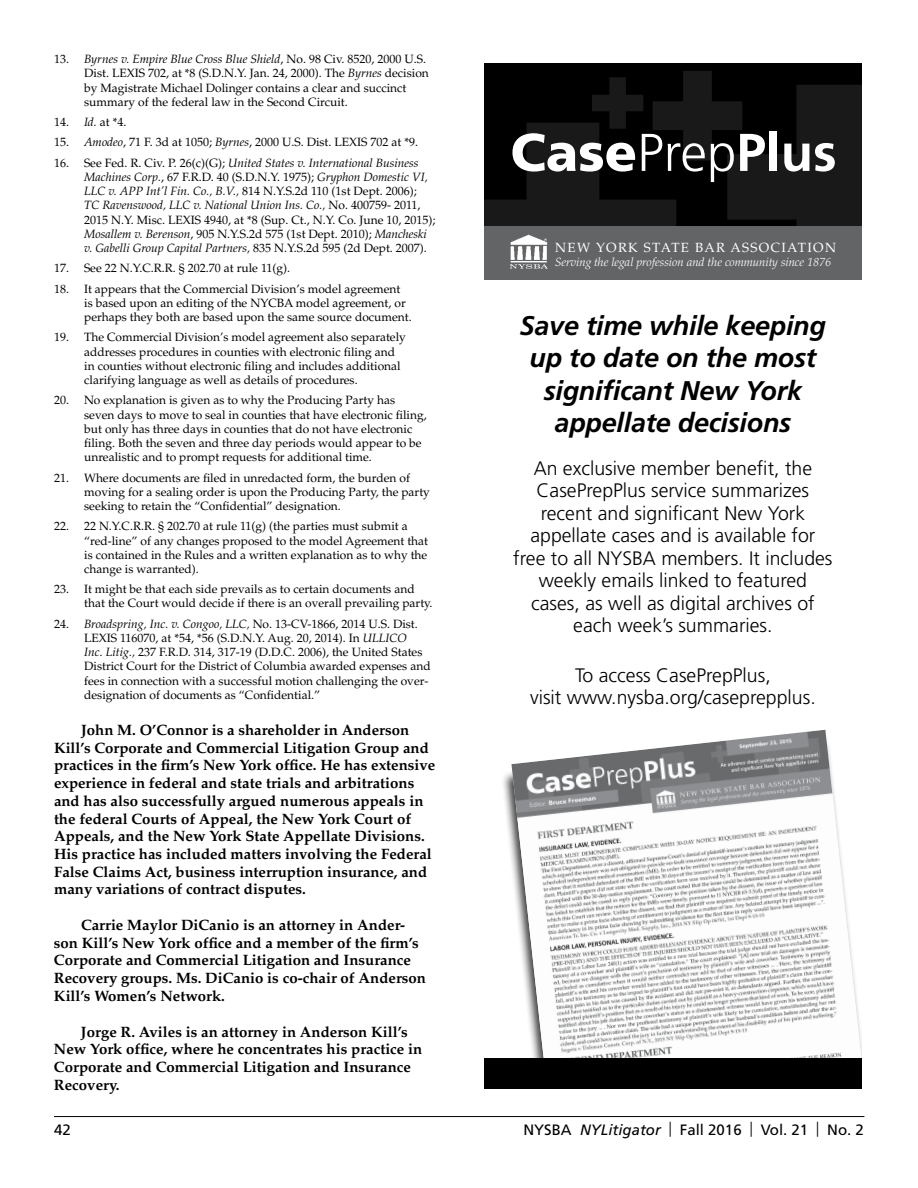
<style>
.page{position:relative;width:918px;height:1188px;background:#fff}
.page>*{position:absolute;margin:0;border:0;box-sizing:border-box;transform-origin:0 0}
.t1{font:900 53.1px "Frutiger";color:#fff}
.t2{font:italic 700 27px/32.4px "Frutiger";letter-spacing:-.01em;color:#000;text-align:center}
.t3{font:300 19.5px/22.5px "Frutiger";color:#000;text-align:center}
.t4{font:700 15px/17.7px "Palatino";color:#000}
.t5{font:15px "Frutiger";color:#000}
.t6{font:13.35px "Palatino";letter-spacing:.1em;color:#fff}
.t7{font:12px/14.2px "Palatino";color:#000}
.t8{font:italic 300 12px "Palatino";color:#fff}
.s1{font-style:italic}
.s2{font-weight:300}
.s3{font-weight:700}
</style>
<div class="page">
<hr style="left:54px;top:1116px;width:810px;height:1px;background:#000">
<div style="left:484px;top:63px;width:378px;height:164px;background:#000"></div>
<svg style="left:484px;top:71px;width:378px;height:155px"></svg>
<div style="left:484px;top:226px;width:378px;height:54px;background:#636466"></div>
<img style="left:510px;top:234px;width:38px;height:35px">
<div style="left:501px;top:736px;width:366px;height:352px;background:#000;opacity:.75"></div>
<img style="left:511px;top:730px;width:351px;height:328px">
<div style="left:484px;top:1058px;width:378px;height:31px;background:#000"></div>
<div style="left:862px;top:999px;width:14px;height:91px;background:#fff"></div>
<p class="t7" style="left:84px;top:52px;width:346px;text-indent:-30px">13. <span class="s1">Byrnes v. Empire Blue Cross Blue Shield</span>, No. 98 Civ. 8520, 2000 U.S.<br>Dist. LEXIS 702, at *8 (S.D.N.Y. Jan. 24, 2000). The <span class="s1">Byrnes</span> decision by Magistrate Michael Dolinger contains a clear and succinct summary of the federal law in the Second Circuit.</p>
<p class="t7" style="left:54px;top:115px;width:74px">14. <span class="s1">Id.</span> at *4.</p>
<p class="t7" style="left:54px;top:135px;width:366px">15. <span class="s1">Amodeo</span>, 71 F. 3d at 1050; <span class="s1">Byrnes</span>, 2000 U.S. Dist. LEXIS 702 at *9.</p>
<p class="t7" style="left:84px;top:156px;width:353px;text-indent:-30px">16. See Fed. R. Civ. P. 26(c)(G); <span class="s1">United States v. International Business Machines Corp.</span>, 67 F.R.D. 40 (S.D.N.Y. 1975); <span class="s1">Gryphon Domestic VI, LLC v. APP Int’l Fin. Co., B.V.,</span> 814 N.Y.S.2d 110 (1st Dept. 2006);<br><span class="s1">TC Ravenswood, LLC v. National Union Ins. Co.,</span> No. 400759- 2011, 2015 N.Y. Misc. LEXIS 4940, at *8 (Sup. Ct., N.Y. Co. June 10, 2015); <span class="s1">Mosallem v. Berenson</span>, 905 N.Y.S.2d 575 (1st Dept. 2010); <span class="s1">Mancheski v. Gabelli Group Capital Partners,</span> 835 N.Y.S.2d 595 (2d Dept. 2007).</p>
<p class="t7" style="left:54px;top:261px;width:238px">17. See 22 N.Y.C.R.R. § 202.70 at rule 11(g).</p>
<p class="t7" style="left:84px;top:282px;width:329px;text-indent:-30px">18. It appears that the Commercial Division’s model agreement is based upon an editing of the NYCBA model agreement, or perhaps they both are based upon the same source document.</p>
<p class="t7" style="left:84px;top:330px;width:323px;text-indent:-30px">19. The Commercial Division’s model agreement also separately addresses procedures in counties with electronic filing and in counties without electronic filing and includes additional clarifying language as well as details of procedures.</p>
<p class="t7" style="left:84px;top:393px;width:344px;text-indent:-30px">20. No explanation is given as to why the Producing Party has seven days to move to seal in counties that have electronic filing, but only has three days in counties that do not have electronic filing. Both the seven and three day periods would appear to be unrealistic and to prompt requests for additional time.</p>
<p class="t7" style="left:84px;top:471px;width:347px;text-indent:-30px">21. Where documents are filed in unredacted form, the burden of moving for a sealing order is upon the Producing Party, the party seeking to retain the “Confidential” designation.</p>
<p class="t7" style="left:84px;top:519px;width:346px;text-indent:-30px">22. 22 N.Y.C.R.R. § 202.70 at rule 11(g) (the parties must submit a “red-line” of any changes proposed to the model Agreement that is contained in the Rules and a written explanation as to why the change is warranted).</p>
<p class="t7" style="left:84px;top:582px;width:350px;text-indent:-30px">23. It might be that each side prevails as to certain documents and that the Court would decide if there is an overall prevailing party.</p>
<p class="t7" style="left:84px;top:617px;width:348px;text-indent:-30px">24. <span class="s1">Broadspring, Inc. v. Congoo, LLC,</span> No. 13-CV-1866, 2014 U.S. Dist.<br>LEXIS 116070, at *54, *56 (S.D.N.Y. Aug. 20, 2014). In <span class="s1">ULLICO<br>Inc. Litig.,</span> 237 F.R.D. 314, 317-19 (D.D.C. 2006), the United States District Court for the District of Columbia awarded expenses and fees in connection with a successful motion challenging the over&shy;designation of documents as “Confidential.”</p>
<p class="t4" style="left:54px;top:721px;width:383px;text-indent:27px">John M. O’Connor is a shareholder in Anderson Kill’s Corporate and Commercial Litigation Group and practices in the firm’s New York office. He has extensive experience in federal and state trials and arbitrations and has also successfully argued numerous appeals in the federal Courts of Appeal, the New York Court of Appeals, and the New York State Appellate Divisions.<br>His practice has included matters involving the Federal False Claims Act, business interruption insurance, and many variations of contract disputes.</p>
<p class="t4" style="left:54px;top:916px;width:374px;text-indent:27px">Carrie Maylor DiCanio is an attorney in Ander&shy;son Kill’s New York office and a member of the firm’s Corporate and Commercial Litigation and Insurance Recovery groups. Ms. DiCanio is co-chair of Anderson Kill’s Women’s Network.</p>
<p class="t4" style="left:54px;top:1023px;width:370px;text-indent:27px">Jorge R. Aviles is an attorney in Anderson Kill’s New York office, where he concentrates his practice in Corporate and Commercial Litigation and Insurance Recovery.</p>
<h1 class="t1" style="left:510px;top:120px;width:328px">Case<span class="s2">Prep</span><span class="s3">Plus</span></h1>
<p class="t6" style="left:555px;top:240px;width:282px">NEW YORK STATE BAR ASSOCIATION</p>
<p class="t8" style="left:555px;top:255px;width:277px">Serving the legal profession and the community since 1876</p>
<h2 class="t2" style="left:520px;top:309px;width:308px">Save time while keeping up to date on the most significant New York appellate decisions</h2>
<p class="t3" style="left:513px;top:457px;width:321px">An exclusive member benefit, the CasePrepPlus service summarizes recent and significant New York appellate cases and is available for free to all NYSBA members. It includes weekly emails linked to featured cases, as well as digital archives of each week’s summaries.</p>
<h3 class="t3" style="left:530px;top:664px;width:287px">To access CasePrepPlus,<br>visit www.nysba.org/caseprepplus.</h3>
<p class="t5" style="left:54px;top:1121px;width:18px">42</p>
<p class="t5" style="left:523px;top:1121px;width:342px">NYSBA <span class="s1">NYLitigator</span> | Fall 2016 | Vol. 21 | No. 2</p>
</div>
